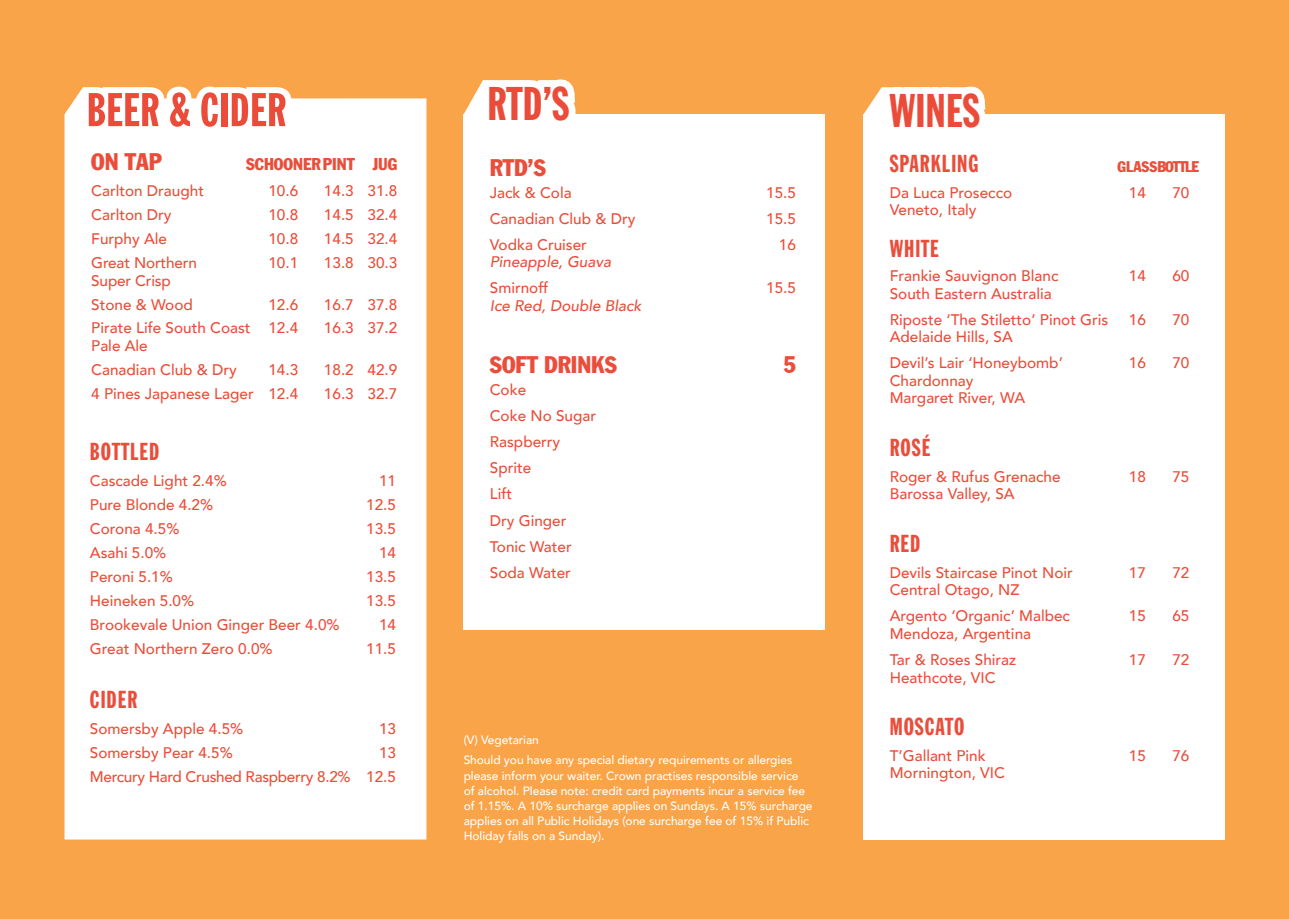
<style>
.page{position:relative;width:1289px;height:919px;background:#fff}
.page>*{position:absolute;margin:0;border:0;box-sizing:border-box;transform-origin:0 0}
.t1{font:46.5px "Franklin Gothic Std Extra Cond";letter-spacing:.01em;color:#eb4c39}
.Body{font:24.15px "Franklin Gothic Std Extra Cond";letter-spacing:.04em;color:#ea4e3b}
.Body-2{font:23.4px "Franklin Gothic Condensed";color:#ea4e3b}
.Body-3{font:16.65px "Franklin Gothic Condensed";color:#ea4e3b}
.Body-4{font:500 15.3px/17.5px "Avenir";color:#ea4e3b}
.Body-5{font:500 15.3px "Avenir";letter-spacing:-.02em;color:#ea4e3b}
.Body-6{font:italic 500 15.3px "Avenir";color:#ea4e3b}
.Body-7{font:15.15px "Franklin Gothic Condensed";letter-spacing:-.035em;color:#ea4e3b}
.Body-8{font:500 12px/15px "Avenir";letter-spacing:-.005em;color:#fff}
</style>
<div class="page">
<div style="left:0;top:0;width:1288px;height:918px;background:#f9a449"></div>
<div style="left:64px;top:87px;width:362px;height:752px;background:#fff"></div>
<svg style="left:89px;top:93px;width:70px;height:33px;background:#f28f83"></svg>
<svg style="left:170px;top:92px;width:20px;height:35px"></svg>
<svg style="left:201px;top:92px;width:17px;height:35px"></svg>
<div style="left:221px;top:93px;width:6px;height:33px;background:#eb4c39"></div>
<svg style="left:232px;top:93px;width:53px;height:33px;background:#f28c7f"></svg>
<div style="left:863px;top:114px;width:362px;height:725px;background:#fff"></div>
<svg style="left:864px;top:86px;width:122px;height:28px;background:#fef3e7"></svg>
<div style="left:463px;top:114px;width:362px;height:515px;background:#fff"></div>
<svg style="left:464px;top:79px;width:112px;height:35px;background:#fef2e6"></svg>
<p class="Body-2" style="left:91px;top:147px;width:72px">ON TAP</p>
<p class="Body-3" style="left:246px;top:154px;width:153px">SCHOONERPINT JUG</p>
<p class="Body-4" style="left:91px;top:181px;width:114px">Carlton Draught</p>
<p class="Body-4" style="left:268px;top:181px;width:31px">10.6</p>
<p class="Body-4" style="left:324px;top:181px;width:75px">14.3 31.8</p>
<p class="Body-4" style="left:91px;top:205px;width:82px">Carlton Dry</p>
<p class="Body-4" style="left:268px;top:205px;width:31px">10.8</p>
<p class="Body-4" style="left:324px;top:205px;width:75px">14.5 32.4</p>
<p class="Body-4" style="left:91px;top:229px;width:77px">Furphy Ale</p>
<p class="Body-4" style="left:268px;top:229px;width:31px">10.8</p>
<p class="Body-4" style="left:324px;top:229px;width:75px">14.5 32.4</p>
<p class="Body-4" style="left:91px;top:253px;width:107px">Great Northern</p>
<p class="Body-4" style="left:268px;top:253px;width:31px">10.1</p>
<p class="Body-4" style="left:324px;top:253px;width:75px">13.8 30.3</p>
<p class="Body-4" style="left:91px;top:270px;width:81px">Super Crisp</p>
<p class="Body-4" style="left:91px;top:294px;width:103px">Stone &amp; Wood</p>
<p class="Body-4" style="left:268px;top:294px;width:31px">12.6</p>
<p class="Body-4" style="left:324px;top:294px;width:75px">16.7 37.8</p>
<p class="Body-4" style="left:91px;top:318px;width:208px">Pirate Life South Coast 12.4</p>
<p class="Body-4" style="left:324px;top:318px;width:75px">16.3 37.2</p>
<p class="Body-4" style="left:91px;top:336px;width:58px">Pale Ale</p>
<p class="Body-4" style="left:91px;top:360px;width:147px">Canadian Club &amp; Dry</p>
<p class="Body-4" style="left:268px;top:360px;width:31px">14.3</p>
<p class="Body-4" style="left:324px;top:360px;width:75px">18.2 42.9</p>
<p class="Body-4" style="left:91px;top:384px;width:208px">4 Pines Japanese Lager 12.4</p>
<p class="Body-4" style="left:324px;top:384px;width:75px">16.3 32.7</p>
<p class="Body" style="left:90px;top:438px;width:71px">BOTTLED</p>
<p class="Body-4" style="left:90px;top:471px;width:138px">Cascade Light 2.4%</p>
<p class="Body-4" style="left:379px;top:471px;width:19px">11</p>
<p class="Body-4" style="left:90px;top:495px;width:125px">Pure Blonde 4.2%</p>
<p class="Body-4" style="left:366px;top:495px;width:31px">12.5</p>
<p class="Body-4" style="left:90px;top:519px;width:91px">Corona 4.5%</p>
<p class="Body-4" style="left:366px;top:519px;width:31px">13.5</p>
<p class="Body-4" style="left:90px;top:543px;width:78px">Asahi 5.0%</p>
<p class="Body-4" style="left:379px;top:543px;width:19px">14</p>
<p class="Body-4" style="left:90px;top:567px;width:84px">Peroni 5.1%</p>
<p class="Body-4" style="left:366px;top:567px;width:31px">13.5</p>
<p class="Body-4" style="left:90px;top:591px;width:106px">Heineken 5.0%</p>
<p class="Body-4" style="left:366px;top:591px;width:31px">13.5</p>
<p class="Body-4" style="left:90px;top:615px;width:251px">Brookevale Union Ginger Beer 4.0%</p>
<p class="Body-4" style="left:379px;top:615px;width:19px">14</p>
<p class="Body-4" style="left:90px;top:638px;width:184px">Great Northern Zero 0.0%</p>
<p class="Body-4" style="left:366px;top:638px;width:31px">11.5</p>
<p class="Body" style="left:90px;top:686px;width:49px">CIDER</p>
<p class="Body-4" style="left:90px;top:719px;width:155px">Somersby Apple 4.5%</p>
<p class="Body-4" style="left:379px;top:719px;width:19px">13</p>
<p class="Body-4" style="left:90px;top:743px;width:144px">Somersby Pear 4.5%</p>
<p class="Body-4" style="left:379px;top:743px;width:19px">13</p>
<p class="Body-5" style="left:90px;top:763px;width:307px">Mercury Hard Crushed Raspberry 8.2% 12.5</p>
<p class="t1" style="left:487px;top:78px;width:83px">RTD’S</p>
<p class="Body-2" style="left:490px;top:153px;width:58px">RTD’S</p>
<p class="Body-4" style="left:490px;top:183px;width:83px">Jack &amp; Cola</p>
<p class="Body-4" style="left:766px;top:183px;width:31px">15.5</p>
<p class="Body-4" style="left:490px;top:209px;width:147px">Canadian Club &amp; Dry</p>
<p class="Body-4" style="left:766px;top:209px;width:31px">15.5</p>
<p class="Body-4" style="left:490px;top:235px;width:99px">Vodka Cruiser</p>
<p class="Body-4" style="left:779px;top:235px;width:19px">16</p>
<p class="Body-6" style="left:490px;top:253px;width:123px">Pineapple, Guava</p>
<p class="Body-4" style="left:490px;top:278px;width:60px">Smirnoff</p>
<p class="Body-4" style="left:766px;top:278px;width:31px">15.5</p>
<p class="Body-6" style="left:490px;top:296px;width:153px">Ice Red, Double Black</p>
<p class="Body-2" style="left:490px;top:351px;width:128px">SOFT DRINKS</p>
<p class="Body-2" style="left:783px;top:351px;width:14px">5</p>
<p class="Body-4" style="left:490px;top:380px;width:38px">Coke</p>
<p class="Body-4" style="left:490px;top:406px;width:108px">Coke No Sugar</p>
<p class="Body-4" style="left:490px;top:432px;width:72px">Raspberry</p>
<p class="Body-4" style="left:490px;top:458px;width:43px">Sprite</p>
<p class="Body-4" style="left:490px;top:484px;width:24px">Lift</p>
<p class="Body-4" style="left:490px;top:510px;width:78px">Dry Ginger</p>
<p class="Body-4" style="left:490px;top:536px;width:83px">Tonic Water</p>
<p class="Body-4" style="left:490px;top:562px;width:83px">Soda Water</p>
<p class="Body-8" style="left:463px;top:732px;width:77px">(V) Vegetarian</p>
<p class="Body-8" style="left:463px;top:752px;width:350px">Should you have any special dietary requirements or allergies please inform your waiter. Crown practises responsible service<br>of alcohol. Please note: credit card payments incur a service fee of 1.15%. A 10% surcharge applies on Sundays. A 15% surcharge applies on all Public Holidays (one surcharge fee of 15% if Public Holiday falls on a Sunday).</p>
<p class="t1" style="left:889px;top:86px;width:92px">WINES</p>
<p class="Body" style="left:889px;top:150px;width:90px">SPARKLING</p>
<p class="Body-7" style="left:1117px;top:157px;width:83px">GLASSBOTTLE</p>
<p class="Body-4" style="left:889px;top:183px;width:124px">Da Luca Prosecco</p>
<p class="Body-4" style="left:1128px;top:183px;width:19px">14</p>
<p class="Body-4" style="left:1172px;top:183px;width:19px">70</p>
<p class="Body-4" style="left:889px;top:200px;width:88px">Veneto, Italy</p>
<p class="Body" style="left:889px;top:235px;width:51px">WHITE</p>
<p class="Body-4" style="left:889px;top:266px;width:170px">Frankie Sauvignon Blanc</p>
<p class="Body-4" style="left:1128px;top:266px;width:19px">14</p>
<p class="Body-4" style="left:1172px;top:266px;width:19px">60</p>
<p class="Body-4" style="left:889px;top:283px;width:164px">South Eastern Australia</p>
<p class="Body-4" style="left:889px;top:309px;width:220px">Riposte ‘The Stiletto’ Pinot Gris</p>
<p class="Body-4" style="left:1128px;top:309px;width:19px">16</p>
<p class="Body-4" style="left:1172px;top:309px;width:19px">70</p>
<p class="Body-4" style="left:889px;top:327px;width:125px">Adelaide Hills, SA</p>
<p class="Body-4" style="left:889px;top:353px;width:175px">Devil’s Lair ‘Honeybomb’</p>
<p class="Body-4" style="left:1128px;top:353px;width:19px">16</p>
<p class="Body-4" style="left:1172px;top:353px;width:19px">70</p>
<p class="Body-4" style="left:889px;top:371px;width:137px">Chardonnay<br>Margaret River, WA</p>
<p class="Body" style="left:889px;top:434px;width:42px">ROSÉ</p>
<p class="Body-4" style="left:889px;top:467px;width:172px">Roger &amp; Rufus Grenache</p>
<p class="Body-4" style="left:1128px;top:467px;width:19px">18</p>
<p class="Body-4" style="left:1172px;top:467px;width:19px">75</p>
<p class="Body-4" style="left:889px;top:484px;width:126px">Barossa Valley, SA</p>
<p class="Body" style="left:889px;top:530px;width:32px">RED</p>
<p class="Body-4" style="left:889px;top:562px;width:185px">Devils Staircase Pinot Noir</p>
<p class="Body-4" style="left:1128px;top:562px;width:19px">17</p>
<p class="Body-4" style="left:1172px;top:562px;width:19px">72</p>
<p class="Body-4" style="left:889px;top:580px;width:131px">Central Otago, NZ</p>
<p class="Body-4" style="left:889px;top:606px;width:182px">Argento ‘Organic’ Malbec</p>
<p class="Body-4" style="left:1128px;top:606px;width:19px">15</p>
<p class="Body-4" style="left:1172px;top:606px;width:19px">65</p>
<p class="Body-4" style="left:889px;top:624px;width:143px">Mendoza, Argentina</p>
<p class="Body-4" style="left:889px;top:650px;width:128px">Tar &amp; Roses Shiraz</p>
<p class="Body-4" style="left:1128px;top:650px;width:19px">17</p>
<p class="Body-4" style="left:1172px;top:650px;width:19px">72</p>
<p class="Body-4" style="left:889px;top:667px;width:107px">Heathcote, VIC</p>
<p class="Body" style="left:889px;top:713px;width:76px">MOSCATO</p>
<p class="Body-4" style="left:889px;top:746px;width:97px">T’Gallant Pink</p>
<p class="Body-4" style="left:1128px;top:746px;width:19px">15</p>
<p class="Body-4" style="left:1172px;top:746px;width:19px">76</p>
<p class="Body-4" style="left:889px;top:763px;width:117px">Mornington, VIC</p>
</div>
